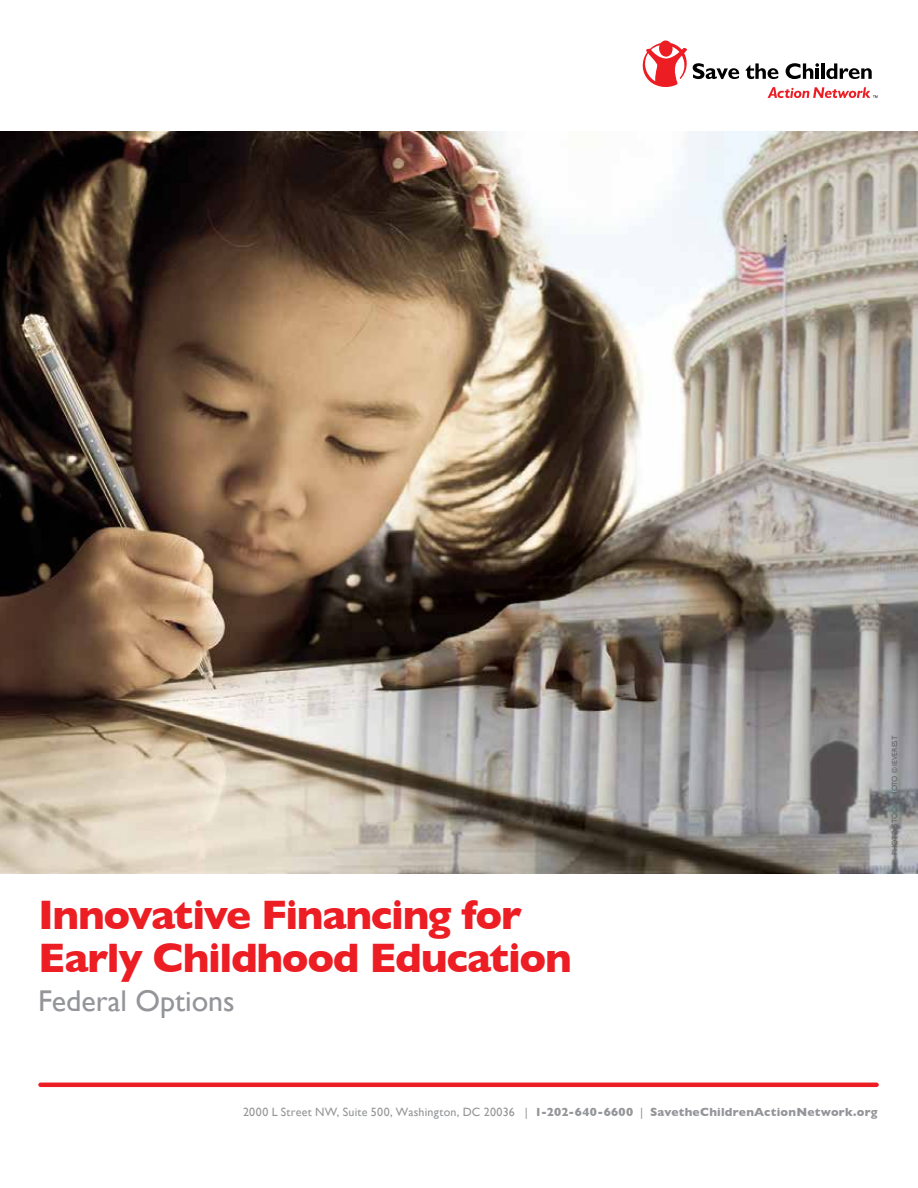
<style>
.page{position:relative;width:918px;height:1188px;background:#fff}
.page>*{position:absolute;margin:0;border:0;box-sizing:border-box;transform-origin:0 0}
.t1{font:700 42px/43.5px "Gill Sans";letter-spacing:-.03em;color:#ed1d24}
.t2{font:30px "Gill Sans";color:#939598}
.t3{font:700 12px "Gill Sans";letter-spacing:.02em;color:#939598}
.t4{font:7.5px "Gill Sans";color:#636466}
.s1{font-weight:400}
</style>
<div class="page">
<img style="left:0;top:131px;width:918px;height:742px">
<svg style="left:746px;top:63px;width:33px;height:16px"></svg>
<svg style="left:786px;top:63px;width:33px;height:16px"></svg>
<hr style="left:821px;top:63px;width:4px;height:16px;background:#000">
<svg style="left:826px;top:63px;width:46px;height:16px"></svg>
<svg style="left:643px;top:40px;width:96px;height:47px"></svg>
<svg style="left:768px;top:87px;width:109px;height:11px"></svg>
<hr style="left:40px;top:1083px;width:837px;height:4px;background:#ed1d24">
<h1 class="t1" style="left:38px;top:893px;width:535px">Innovative Financing for<br>Early Childhood Education</h1>
<h2 class="t2" style="left:38px;top:984px;width:198px">Federal Options</h2>
<p class="t4" style="left:890px;top:855px;width:121px;rotate:-90deg">PHOTO: STOCK PHOTO © IEVEREST</p>
<p class="t3" style="left:243px;top:1105px;width:636px"><span class="s1">2000 L Street NW, Suite 500, Washington, DC 20036 |</span> 1-202-640-6600 <span class="s1">|</span> SavetheChildrenActionNetwork.org</p>
</div>
